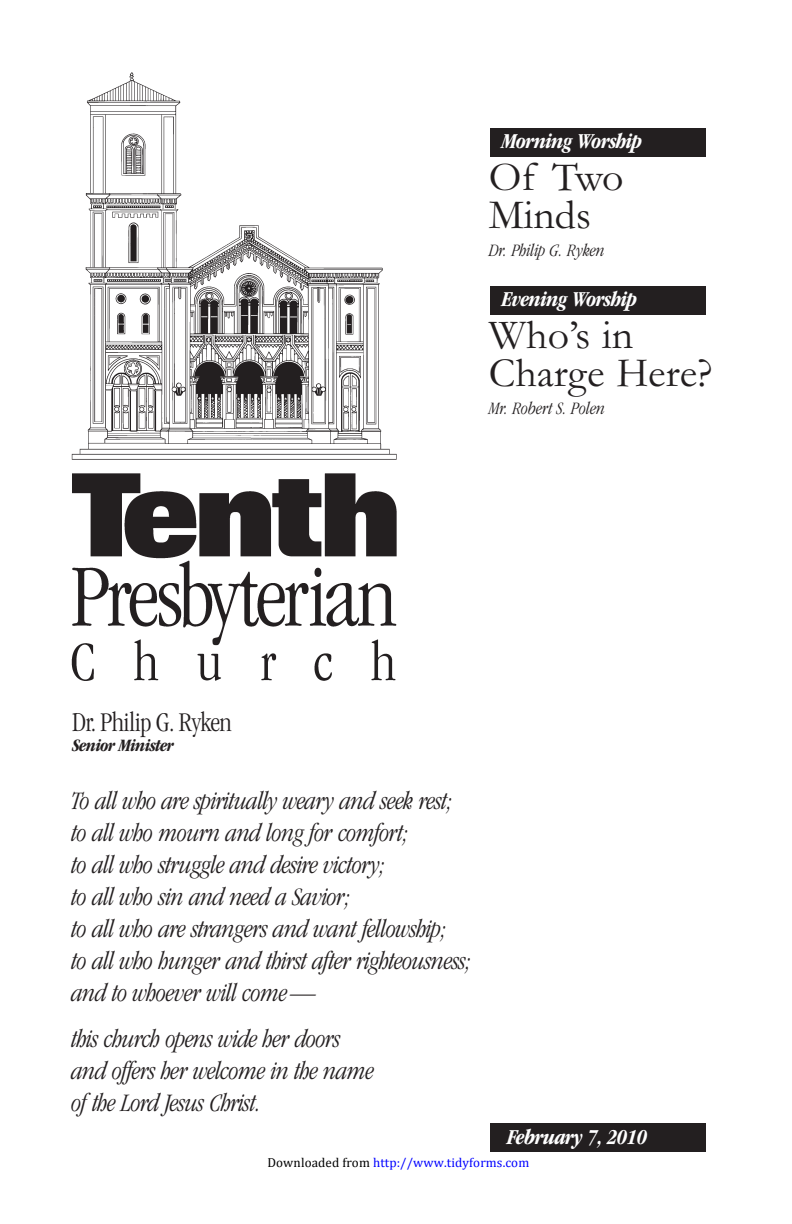
<style>
.page{position:relative;width:792px;height:1224px;background:#fff}
.page>*{position:absolute;margin:0;border:0;box-sizing:border-box;transform-origin:0 0}
.t1{font:42px/38px "Garamond";color:#231f20}
.t2{font:300 condensed 28px "ITC Garamond Std";letter-spacing:-.025em;color:#231f20}
.t3{font:italic 300 condensed 26px/32px "ITC Garamond Std";letter-spacing:-.02em;color:#231f20}
.t4{font:italic 700 condensed 22px "ITC Garamond Std";letter-spacing:-.03em;color:#fff}
.t5{font:italic 300 condensed 18px "ITC Garamond Std";color:#231f20}
.t6{font:italic 700 condensed 18px "ITC Garamond Std";letter-spacing:-.03em;color:#231f20}
.t7{font:13px "Cambria";letter-spacing:.01em;color:#00f}
.s1{color:#000}
</style>
<div class="page">
<div style="left:490px;top:1124px;width:216px;height:28px;background:#231f20"></div>
<div style="left:490px;top:128px;width:216px;height:28px;background:#231f20"></div>
<img style="left:71px;top:72px;width:326px;height:609px">
<div style="left:490px;top:286px;width:216px;height:28px;background:#231f20"></div>
<p class="t4" style="left:502px;top:132px;width:142px">Morning Worship</p>
<h1 class="t1" style="left:489px;top:157px;width:136px">Of Two<br>Minds</h1>
<p class="t5" style="left:489px;top:244px;width:118px">Dr. Philip G. Ryken</p>
<p class="t4" style="left:502px;top:290px;width:137px">Evening Worship</p>
<h1 class="t1" style="left:489px;top:315px;width:225px">Who’s in<br>Charge Here?</h1>
<p class="t5" style="left:489px;top:402px;width:118px">Mr. Robert S. Polen</p>
<p class="t2" style="left:72px;top:712px;width:161px">Dr. Philip G. Ryken</p>
<p class="t6" style="left:72px;top:739px;width:104px">Senior Minister</p>
<p class="t3" style="left:71px;top:787px;width:401px">To all who are spiritually weary and seek rest; to all who mourn and long for comfort;<br>to all who struggle and desire victory;<br>to all who sin and need a Savior;<br>to all who are strangers and want fellowship;<br>to all who hunger and thirst after righteousness; and to whoever will come—</p>
<p class="t3" style="left:71px;top:1025px;width:304px">this church opens wide her doors and offers her welcome in the name of the Lord Jesus Christ.</p>
<p class="t4" style="left:507px;top:1128px;width:142px">February 7, 2010</p>
<p class="t7" style="left:267px;top:1155px;width:263px"><span class="s1">Downloaded from</span> http://www.tidyforms.com</p>
</div>
